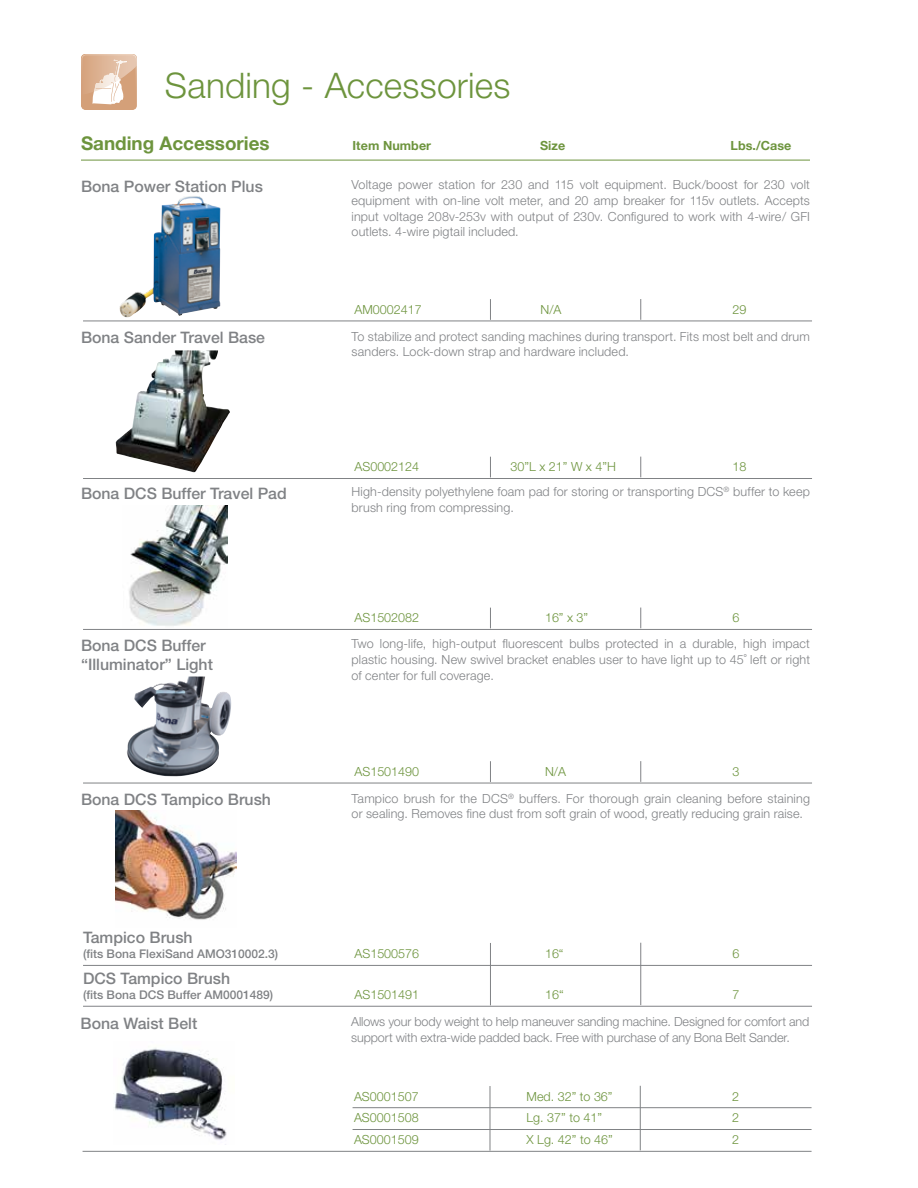
<style>
.page{position:relative;width:918px;height:1188px;background:#fff}
.page>*{position:absolute;margin:0;border:0;box-sizing:border-box;transform-origin:0 0}
.t1{font:300 35.25px "Helvetica Neue";letter-spacing:.005em;color:#6d943d}
.t2{font:700 18.9px "Helvetica Neue";color:#6d943d}
.t3{font:500 15.9px/19px "Helvetica Neue";color:#808285}
.t4{font:300 12.6px/15.8px "Helvetica Neue";letter-spacing:.01em;color:#808285}
.t5{font:300 12.6px "Helvetica Neue";color:#6d943d}
.t6{font:700 12.6px "Helvetica Neue";letter-spacing:.005em;color:#6d943d}
.t7{font:500 12px "Helvetica Neue";color:#808285}
.s1{color:#6d943d}
</style>
<div class="page">
<svg style="left:81px;top:54px;width:56px;height:56px;background:#e2bea4"></svg>
<img style="left:119px;top:196px;width:101px;height:121px">
<hr style="left:81px;top:160px;width:729px;height:1px;background:#6d943d">
<svg style="left:490px;top:299px;width:1px;height:21px"></svg>
<svg style="left:641px;top:299px;width:1px;height:21px"></svg>
<hr style="left:83px;top:321px;width:729px;height:1px;background:#808285">
<img style="left:116px;top:350px;width:114px;height:122px">
<svg style="left:490px;top:457px;width:1px;height:20px"></svg>
<svg style="left:641px;top:457px;width:1px;height:20px"></svg>
<hr style="left:83px;top:478px;width:729px;height:1px;background:#808285">
<img style="left:129px;top:506px;width:98px;height:120px">
<svg style="left:490px;top:608px;width:1px;height:20px"></svg>
<svg style="left:641px;top:608px;width:1px;height:20px"></svg>
<hr style="left:83px;top:629px;width:729px;height:1px;background:#808285">
<img style="left:127px;top:678px;width:61px;height:98px">
<svg style="left:490px;top:761px;width:1px;height:21px"></svg>
<svg style="left:641px;top:761px;width:1px;height:21px"></svg>
<hr style="left:83px;top:783px;width:729px;height:1px;background:#808285">
<img style="left:116px;top:810px;width:120px;height:110px">
<hr style="left:490px;top:943px;width:1px;height:62px;background:#808285">
<hr style="left:641px;top:943px;width:1px;height:62px;background:#808285">
<hr style="left:83px;top:965px;width:729px;height:1px;background:#808285">
<hr style="left:83px;top:1006px;width:729px;height:1px;background:#808285">
<img style="left:114px;top:1048px;width:113px;height:97px">
<hr style="left:490px;top:1086px;width:1px;height:65px;background:#808285">
<hr style="left:640px;top:1086px;width:1px;height:64px;background:#808285">
<hr style="left:353px;top:1107px;width:459px;height:1px;background:#808285">
<hr style="left:353px;top:1129px;width:459px;height:1px;background:#808285">
<hr style="left:83px;top:1151px;width:729px;height:1px;background:#808285">
<h1 class="t1" style="left:165px;top:64px;width:347px">Sanding - Accessories</h1>
<h2 class="t2" style="left:81px;top:128px;width:190px">Sanding Accessories</h2>
<p class="t6" style="left:352px;top:136px;width:80px">Item Number</p>
<p class="t6" style="left:540px;top:136px;width:27px">Size</p>
<p class="t6" style="left:731px;top:136px;width:62px">Lbs./Case</p>
<p class="t3" style="left:81px;top:176px;width:183px">Bona Power Station Plus</p>
<p class="t3" style="left:81px;top:328px;width:186px">Bona Sander Travel Base</p>
<p class="t3" style="left:81px;top:483px;width:207px">Bona DCS Buffer Travel Pad</p>
<p class="t3" style="left:81px;top:635px;width:134px">Bona DCS Buffer “Illuminator” Light</p>
<p class="t3" style="left:81px;top:790px;width:192px">Bona DCS Tampico Brush</p>
<p class="t4" style="left:352px;top:177px;width:460px;text-align:justify">Voltage power station for 230 and 115 volt equipment. Buck/boost for 230 volt equipment with on-line volt meter, and 20 amp breaker for 115v outlets. Accepts input voltage 208v-253v with output of 230v. Configured to work with 4-wire/ GFI outlets. 4-wire pigtail included.</p>
<p class="t5" style="left:355px;top:302px;width:69px">AM0002417</p>
<p class="t5" style="left:541px;top:302px;width:22px">N/A</p>
<p class="t5" style="left:733px;top:302px;width:15px">29</p>
<p class="t4" style="left:352px;top:328px;width:460px">To stabilize and protect sanding machines during transport. Fits most belt and drum sanders. Lock-down strap and hardware included.</p>
<p class="t5" style="left:355px;top:459px;width:66px">AS0002124</p>
<p class="t5" style="left:511px;top:459px;width:107px">30”L x 21” W x 4”H</p>
<p class="t4" style="left:352px;top:454px;width:460px;line-height:24.9px;text-indent:381px"><span class="s1">18<br></span>High-density polyethylene foam pad for storing or transporting DCS<sup>®</sup> buffer to keep</p>
<p class="t4" style="left:352px;top:499px;width:164px">brush ring from compressing.</p>
<p class="t5" style="left:355px;top:610px;width:66px">AS1502082</p>
<p class="t5" style="left:545px;top:610px;width:45px">16” x 3”</p>
<p class="t5" style="left:733px;top:610px;width:8px">6</p>
<p class="t4" style="left:352px;top:636px;width:460px;text-align:justify">Two long-life, high-output fluorescent bulbs protected in a durable, high impact plastic housing. New swivel bracket enables user to have light up to 45˚ left or right of center for full coverage.</p>
<p class="t5" style="left:355px;top:764px;width:66px">AS1501490</p>
<p class="t5" style="left:545px;top:764px;width:22px">N/A</p>
<p class="t4" style="left:352px;top:758px;width:460px;line-height:26.8px;text-indent:381px"><span class="s1">3<br></span>Tampico brush for the DCS<sup>®</sup> buffers. For thorough grain cleaning before staining</p>
<p class="t4" style="left:352px;top:806px;width:453px">or sealing. Removes fine dust from soft grain of wood, greatly reducing grain raise.</p>
<p class="t3" style="left:83px;top:928px;width:111px">Tampico Brush</p>
<p class="t7" style="left:83px;top:947px;width:197px">(fits Bona FlexiSand AMO310002.3)</p>
<p class="t5" style="left:355px;top:946px;width:66px">AS1500576</p>
<p class="t5" style="left:545px;top:946px;width:20px">16“</p>
<p class="t5" style="left:733px;top:946px;width:8px">6</p>
<p class="t3" style="left:83px;top:969px;width:149px">DCS Tampico Brush</p>
<p class="t7" style="left:83px;top:988px;width:192px">(fits Bona DCS Buffer AM0001489)</p>
<p class="t5" style="left:355px;top:987px;width:66px">AS1501491</p>
<p class="t5" style="left:545px;top:987px;width:20px">16“</p>
<p class="t5" style="left:733px;top:987px;width:8px">7</p>
<p class="t4" style="left:351px;top:1013px;width:460px">Allows your body weight to help maneuver sanding machine. Designed for comfort and support with extra-wide padded back. Free with purchase of any Bona Belt Sander.</p>
<p class="t3" style="left:81px;top:1013px;width:118px">Bona Waist Belt</p>
<p class="t5" style="left:354px;top:1088px;width:66px">AS0001507</p>
<p class="t5" style="left:527px;top:1088px;width:88px">Med. 32” to 36”</p>
<p class="t5" style="left:732px;top:1088px;width:8px">2</p>
<p class="t5" style="left:354px;top:1110px;width:66px">AS0001508</p>
<p class="t5" style="left:527px;top:1110px;width:77px">Lg. 37” to 41”</p>
<p class="t5" style="left:732px;top:1110px;width:8px">2</p>
<p class="t5" style="left:354px;top:1132px;width:66px">AS0001509</p>
<p class="t5" style="left:527px;top:1132px;width:88px">X Lg. 42” to 46”</p>
<p class="t5" style="left:732px;top:1132px;width:8px">2</p>
</div>
